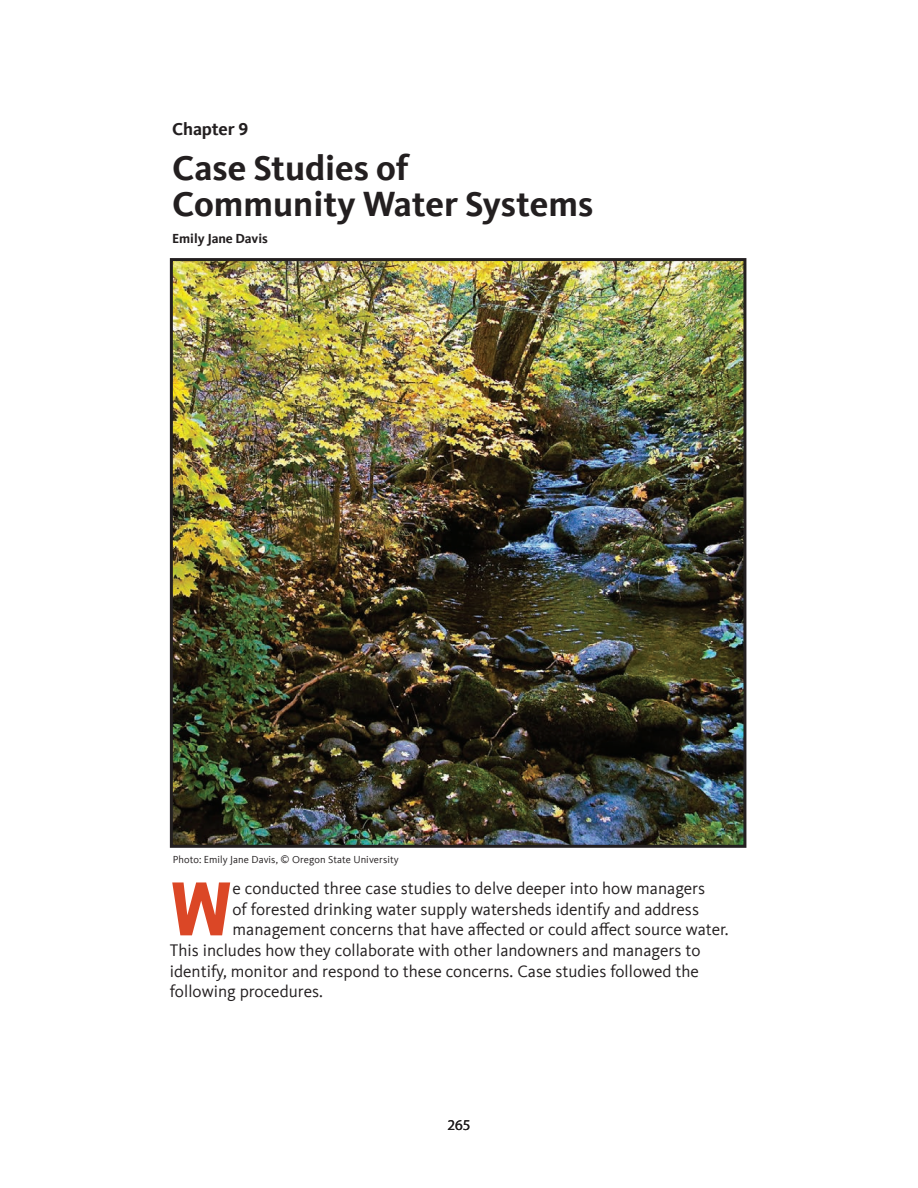
<style>
.page{position:relative;width:918px;height:1188px;background:#fff}
.page>*{position:absolute;margin:0;border:0;box-sizing:border-box;transform-origin:0 0}
.t1{font:900 79.35px "Stratum 2";color:#db4726}
.t2{font:700 36px/36px "Kievit Offc";color:#231f20}
.t3{font:700 18px "Kievit Offc";letter-spacing:-.005em;color:#231f20}
.t4{font:17.25px "Kievit Offc";color:#231f20}
.t5{font:15px "Myriad Pro";color:#231f20}
.t6{font:700 13.5px "Kievit Offc";color:#231f20}
.t7{font:10.5px "Kievit Offc";letter-spacing:.005em;color:#231f20}
</style>
<div class="page">
<img style="left:174px;top:262px;width:568px;height:582px">
<div style="left:170px;top:258px;width:576px;height:590px;border:3px solid #231f20"></div>
<p class="t3" style="left:172px;top:118px;width:78px">Chapter 9</p>
<h2 class="t2" style="left:172px;top:150px;width:423px">Case Studies of<br>Community Water Systems</h2>
<p class="t6" style="left:172px;top:231px;width:97px">Emily Jane Davis</p>
<p class="t7" style="left:173px;top:854px;width:228px">Photo: Emily Jane Davis, © Oregon State University</p>
<h1 class="t1" style="left:170px;top:851px;width:64px">W</h1>
<p class="t4" style="left:233px;top:879px;width:474px">e conducted three case studies to delve deeper into how managers</p>
<p class="t4" style="left:233px;top:899px;width:468px">of forested drinking water supply watersheds identify and address</p>
<p class="t4" style="left:233px;top:920px;width:498px">management concerns that have affected or could affect source water.</p>
<p class="t4" style="left:170px;top:941px;width:532px">This includes how they collaborate with other landowners and managers to</p>
<p class="t4" style="left:170px;top:961px;width:531px">identify, monitor and respond to these concerns. Case studies followed the</p>
<p class="t4" style="left:170px;top:982px;width:155px">following procedures.</p>
<p class="t5" style="left:447px;top:1116px;width:25px">265</p>
</div>
